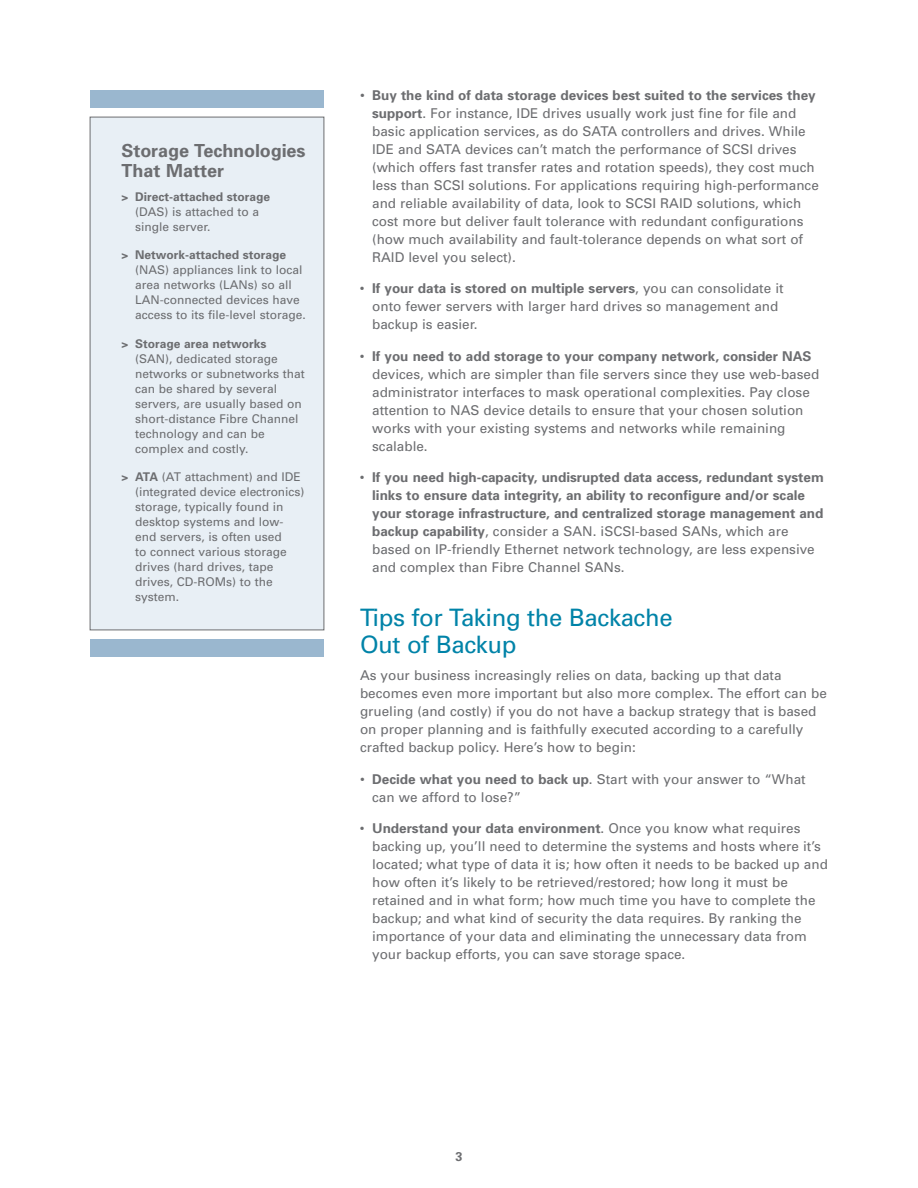
<style>
.page{position:relative;width:918px;height:1188px;background:#fff}
.page>*{position:absolute;margin:0;border:0;box-sizing:border-box;transform-origin:0 0}
.t1{font:24px/27px "Univers";letter-spacing:-.015em;color:#0083a8}
.t2{font:700 18px/19.5px "Univers";letter-spacing:-.005em;color:#6c6d70}
.t3{font:13.5px/18px "Univers";color:#6c6d70}
.t4{font:700 13.5px/18px "Univers";color:#6c6d70}
.t5{font:700 12.75px "Univers";color:#6c6d70}
.t6{font:12px/15px "Univers";color:#6c6d70}
.t7{font:700 12px "Univers";color:#6c6d70}
.s1{font-weight:700}
.s2{font-weight:400}
</style>
<div class="page">
<div style="left:90px;top:117px;width:234px;height:513px;background:#e8eff5"></div>
<div style="left:90px;top:117px;width:234px;height:513px;border:1px solid #6c6d70"></div>
<div style="left:90px;top:90px;width:234px;height:18px;background:#9ab7cf"></div>
<div style="left:90px;top:639px;width:234px;height:18px;background:#9ab7cf"></div>
<h2 class="t2" style="left:122px;top:143px;width:185px">Storage Technologies<br>That Matter</h2>
<p class="t7" style="left:122px;top:192px;width:150px">&gt; Direct-attached storage</p>
<p class="t6" style="left:135px;top:205px;width:126px">(DAS) is attached to a single server.</p>
<p class="t7" style="left:122px;top:250px;width:166px">&gt; Network-attached storage</p>
<p class="t6" style="left:135px;top:263px;width:172px">(NAS) appliances link to local area networks (LANs) so all<br>LAN-connected devices have access to its file-level storage.</p>
<p class="t7" style="left:122px;top:339px;width:146px">&gt; Storage area networks</p>
<p class="t6" style="left:135px;top:352px;width:171px">(SAN), dedicated storage networks or subnetworks that can be shared by several servers, are usually based on short-distance Fibre Channel technology and can be complex and costly.</p>
<p class="t6" style="left:135px;top:470px;width:171px;text-indent:-14px"><span class="s1">&gt; ATA</span> (AT attachment) and IDE (integrated device electronics) storage, typically found in desktop systems and low&shy;end servers, is often used<br>to connect various storage drives (hard drives, tape drives, CD-ROMs) to the system.</p>
<p class="t3" style="left:372px;top:87px;width:448px;text-indent:-12px">• <span class="s1">Buy the kind of data storage devices best suited to the services they support</span>. For instance, IDE drives usually work just fine for file and basic application services, as do SATA controllers and drives. While IDE and SATA devices can’t match the performance of SCSI drives (which offers fast transfer rates and rotation speeds), they cost much less than SCSI solutions. For applications requiring high-performance and reliable availability of data, look to SCSI RAID solutions, which cost more but deliver fault tolerance with redundant configurations (how much availability and fault-tolerance depends on what sort of RAID level you select).</p>
<p class="t3" style="left:372px;top:281px;width:413px;text-indent:-12px">• <span class="s1">If your data is stored on multiple servers</span>, you can consolidate it onto fewer servers with larger hard drives so management and backup is easier.</p>
<p class="t3" style="left:372px;top:348px;width:449px;text-indent:-12px">• <span class="s1">If you need to add storage to your company network, consider NAS </span>devices, which are simpler than file servers since they use web-based administrator interfaces to mask operational complexities. Pay close attention to NAS device details to ensure that your chosen solution works with your existing systems and networks while remaining scalable.</p>
<p class="t4" style="left:372px;top:470px;width:453px;text-indent:-12px"><span class="s2">•</span> If you need high-capacity, undisrupted data access, redundant system links to ensure data integrity, an ability to reconfigure and/or scale your storage infrastructure, and centralized storage management and backup capability<span class="s2">, consider a SAN. iSCSI-based SANs, which are based on IP-friendly Ethernet network technology, are less expensive and complex than Fibre Channel SANs.</span></p>
<h1 class="t1" style="left:360px;top:606px;width:314px">Tips for Taking the Backache<br>Out of Backup</h1>
<p class="t3" style="left:360px;top:668px;width:468px">As your business increasingly relies on data, backing up that data becomes even more important but also more complex. The effort can be grueling (and costly) if you do not have a backup strategy that is based on proper planning and is faithfully executed according to a carefully crafted backup policy. Here’s how to begin:</p>
<p class="t3" style="left:372px;top:771px;width:435px;text-indent:-12px">• <span class="s1">Decide what you need to back up</span>. Start with your answer to “What can we afford to lose?”</p>
<p class="t3" style="left:372px;top:821px;width:457px;text-indent:-12px">• <span class="s1">Understand your data environment</span>. Once you know what requires backing up, you’ll need to determine the systems and hosts where it’s located; what type of data it is; how often it needs to be backed up and how often it’s likely to be retrieved/restored; how long it must be retained and in what form; how much time you have to complete the backup; and what kind of security the data requires. By ranking the importance of your data and eliminating the unnecessary data from your backup efforts, you can save storage space.</p>
<p class="t5" style="left:455px;top:1152px;width:9px">3</p>
</div>
